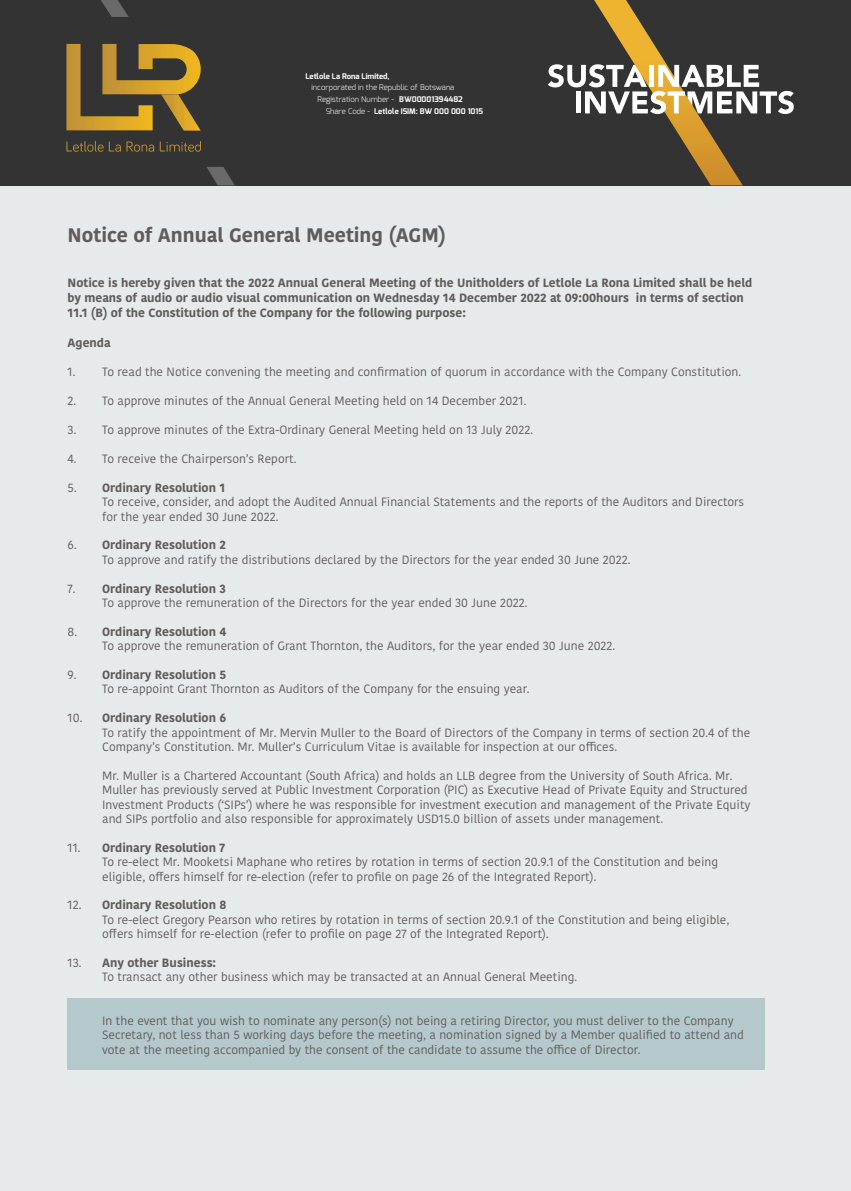
<style>
.page{position:relative;width:851px;height:1191px;background:#fff}
.page>*{position:absolute;margin:0;border:0;box-sizing:border-box;transform-origin:0 0}
.t1{font:700 19.5px "Kohinoor Bangla";color:#5f5c5b}
.t2{font:12px/14.4px "Kohinoor Bangla";color:#5f5c5b}
.t3{font:700 12px/15px "Kohinoor Bangla";color:#5f5c5b}
.t4{font:300 7.8px "Exo";color:#fff}
.t5{font:700 7.8px "Exo";color:#fff}
.s1{font-weight:700}
.s2{font-weight:300}
</style>
<div class="page">
<div style="left:0;top:77px;width:850px;height:1114px;background:#e6eaeb"></div>
<div style="left:68px;top:998px;width:696px;height:71px;background:#b5c8cc"></div>
<div style="left:0;top:0;width:850px;height:185px;background:#333"></div>
<svg style="left:207px;top:167px;width:28px;height:18px"></svg>
<svg style="left:66px;top:141px;width:88px;height:11px"></svg>
<svg style="left:160px;top:141px;width:41px;height:11px"></svg>
<svg style="left:66px;top:44px;width:135px;height:87px"></svg>
<svg style="left:101px;top:0;width:28px;height:17px"></svg>
<svg style="left:548px;top:0;width:245px;height:185px"></svg>
<p class="t5" style="left:305px;top:71px;width:86px">Letlole La Rona Limited,</p>
<p class="t4" style="left:311px;top:82px;width:144px">incorporated in the Republic of Botswana</p>
<p class="t4" style="left:317px;top:94px;width:147px">Registration Number - <span class="s1">BW00001394482</span></p>
<p class="t5" style="left:325px;top:106px;width:159px"><span class="s2">Share Code -</span> Letlole ISIM: BW 000 000 1015</p>
<h1 class="t1" style="left:68px;top:218px;width:380px">Notice of Annual General Meeting (AGM)</h1>
<p class="t3" style="left:68px;top:275px;width:686px">Notice is hereby given that the 2022 Annual General Meeting of the Unitholders of Letlole La Rona Limited shall be held by means of audio or audio visual communication on Wednesday 14 December 2022 at 09:00hours in terms of section<br>11.1 (B) of the Constitution of the Company for the following purpose:</p>
<p class="t3" style="left:68px;top:335px;width:44px">Agenda</p>
<p class="t2" style="left:68px;top:365px;width:675px">1. To read the Notice convening the meeting and confirmation of quorum in accordance with the Company Constitution.</p>
<p class="t2" style="left:68px;top:393px;width:460px">2. To approve minutes of the Annual General Meeting held on 14 December 2021.</p>
<p class="t2" style="left:68px;top:422px;width:467px">3. To approve minutes of the Extra-Ordinary General Meeting held on 13 July 2022.</p>
<p class="t2" style="left:68px;top:451px;width:230px">4. To receive the Chairperson’s Report.</p>
<p class="t2" style="left:102px;top:480px;width:643px;text-indent:-34px">5. <span class="s1">Ordinary Resolution 1<br></span>To receive, consider, and adopt the Audited Annual Financial Statements and the reports of the Auditors and Directors for the year ended 30 June 2022.</p>
<p class="t2" style="left:102px;top:537px;width:529px;text-indent:-34px">6. <span class="s1">Ordinary Resolution 2<br></span>To approve and ratify the distributions declared by the Directors for the year ended 30 June 2022.</p>
<p class="t2" style="left:102px;top:581px;width:427px;text-indent:-34px">7. <span class="s1">Ordinary Resolution 3<br></span>To approve the remuneration of the Directors for the year ended 30 June 2022.</p>
<p class="t2" style="left:102px;top:624px;width:514px;text-indent:-34px">8. <span class="s1">Ordinary Resolution 4<br></span>To approve the remuneration of Grant Thornton, the Auditors, for the year ended 30 June 2022.</p>
<p class="t2" style="left:102px;top:667px;width:429px;text-indent:-34px">9. <span class="s1">Ordinary Resolution 5<br></span>To re-appoint Grant Thornton as Auditors of the Company for the ensuing year.</p>
<p class="t2" style="left:102px;top:710px;width:649px;text-indent:-34px">10. <span class="s1">Ordinary Resolution 6<br></span>To ratify the appointment of Mr. Mervin Muller to the Board of Directors of the Company in terms of section 20.4 of the<br>Company’s Constitution. Mr. Muller’s Curriculum Vitae is available for inspection at our offices.</p>
<p class="t2" style="left:102px;top:768px;width:649px">Mr. Muller is a Chartered Accountant (South Africa) and holds an LLB degree from the University of South Africa. Mr.<br>Muller has previously served at Public Investment Corporation (PIC) as Executive Head of Private Equity and Structured Investment Products (‘SIPs’) where he was responsible for investment execution and management of the Private Equity and SIPs portfolio and also responsible for approximately USD15.0 billion of assets under management.</p>
<p class="t2" style="left:102px;top:840px;width:617px;text-indent:-34px">11. <span class="s1">Ordinary Resolution 7<br></span>To re-elect Mr. Mooketsi Maphane who retires by rotation in terms of section 20.9.1 of the Constitution and being eligible, offers himself for re-election (refer to profile on page 26 of the Integrated Report).</p>
<p class="t2" style="left:102px;top:897px;width:628px;text-indent:-34px">12. <span class="s1">Ordinary Resolution 8<br></span>To re-elect Gregory Pearson who retires by rotation in terms of section 20.9.1 of the Constitution and being eligible, offers himself for re-election (refer to profile on page 27 of the Integrated Report).</p>
<p class="t2" style="left:102px;top:955px;width:476px;text-indent:-34px">13. <span class="s1">Any other Business:<br></span>To transact any other business which may be transacted at an Annual General Meeting.</p>
<p class="t2" style="left:102px;top:1013px;width:643px">In the event that you wish to nominate any person(s) not being a retiring Director, you must deliver to the Company<br>Secretary, not less than 5 working days before the meeting, a nomination signed by a Member qualified to attend and vote at the meeting accompanied by the consent of the candidate to assume the office of Director.</p>
</div>
